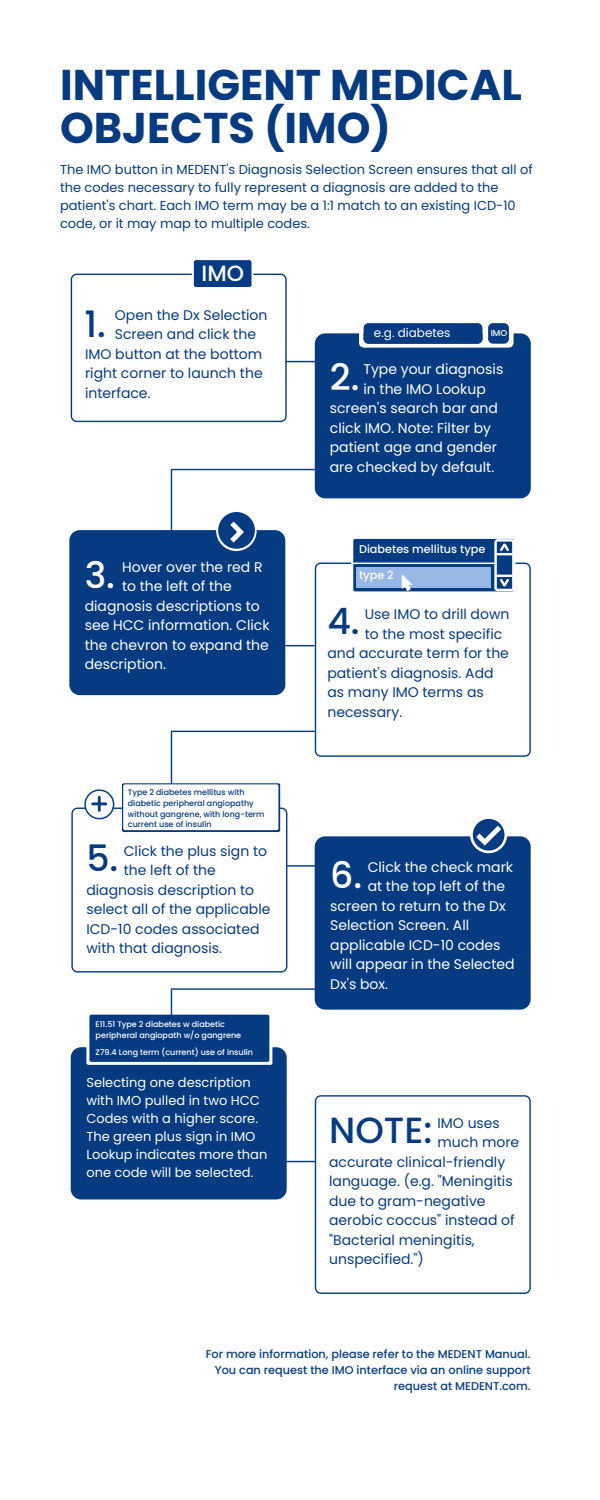
<style>
.page{position:relative;width:600px;height:1500px;background:#fff}
.page>*{position:absolute;margin:0;border:0;box-sizing:border-box;transform-origin:0 0}
.t1{font:700 43px/42.8px "Poppins";color:#063b82}
.t2{font:500 36.4px "Poppins";color:#063b82}
.t3{font:500 36.4px "Poppins";color:#fff}
.t4{font:500 22px "Poppins";color:#fff}
.t5{font:14px/19.5px "Poppins";color:#063b82}
.t6{font:14px/19.5px "Poppins";color:#fff}
.t7{font:13px/18px "Poppins";color:#063b82}
.t8{font:13px/18px "Poppins";color:#fff}
.t9{font:12px "Poppins";color:#fff}
.t10{font:500 11.3px/15.8px "Poppins";color:#063b82;text-align:right}
.t11{font:500 11.3px "Poppins";color:#fff}
.t12{font:500 11.2px "Poppins";color:#fff}
.t13{font:500 8.6px "Poppins";color:#fff}
.t14{font:500 8px/10.7px "Poppins";color:#063b82}
.t15{font:500 8px/10.9px "Poppins";color:#fff}
</style>
<div class="page">
<div style="left:315px;top:333px;width:216px;height:165px;background:#063b82;border-radius:10px"></div>
<div style="left:69px;top:530px;width:216px;height:165px;background:#063b82;border-radius:10px"></div>
<svg style="left:315px;top:563px;width:216px;height:194px"></svg>
<svg style="left:315px;top:1095px;width:216px;height:199px"></svg>
<svg style="left:171px;top:988px;width:144px;height:29px"></svg>
<div style="left:71px;top:1047px;width:216px;height:152px;background:#063b82;border-radius:10px"></div>
<div style="left:315px;top:836px;width:216px;height:174px;background:#063b82;border-radius:10px"></div>
<svg style="left:285px;top:645px;width:30px;height:1px"></svg>
<svg style="left:287px;top:1161px;width:28px;height:1px"></svg>
<svg style="left:171px;top:469px;width:144px;height:144px"></svg>
<svg style="left:351px;top:538px;width:165px;height:58px;background:#6085b6"></svg>
<svg style="left:71px;top:731px;width:244px;height:242px"></svg>
<svg style="left:470px;top:816px;width:37px;height:37px"></svg>
<svg style="left:473px;top:819px;width:31px;height:32px"></svg>
<svg style="left:71px;top:260px;width:443px;height:162px"></svg>
<svg style="left:122px;top:783px;width:158px;height:49px"></svg>
<div style="left:123px;top:784px;width:155px;height:46px;background:#fff;border-radius:2px"></div>
<div style="left:86px;top:1017px;width:186px;height:48px;background:#fff;border-radius:2px"></div>
<div style="left:89px;top:1015px;width:180px;height:47px;background:#063b82;border-radius:2px"></div>
<p class="t1" style="left:60px;top:64px;width:463px">INTELLIGENT MEDICAL<br>OBJECTS (IMO)</p>
<p class="t7" style="left:60px;top:160px;width:474px">The IMO button in MEDENT's Diagnosis Selection Screen ensures that all of the codes necessary to fully represent a diagnosis are added to the patient's chart. Each IMO term may be a 1:1 match to an existing ICD-10 code, or it may map to multiple codes.</p>
<p class="t4" style="left:202px;top:258px;width:44px">IMO</p>
<p class="t5" style="left:115px;top:305px;width:154px">Open the Dx Selection</p>
<p class="t5" style="left:115px;top:325px;width:143px">Screen and click the</p>
<p class="t5" style="left:85px;top:344px;width:179px;text-align:justify">IMO button at the bottom right corner to launch the interface.</p>
<p class="t2" style="left:84px;top:298px;width:23px">1.</p>
<p class="t3" style="left:85px;top:549px;width:32px">3.</p>
<p class="t6" style="left:122px;top:557px;width:142px">Hover over the red R</p>
<p class="t6" style="left:85px;top:577px;width:186px;text-indent:37px">to the left of the diagnosis descriptions to see HCC information. Click the chevron to expand the description.</p>
<p class="t14" style="left:128px;top:787px;width:138px">Type 2 diabetes mellitus with diabetic peripheral angiopathy without gangrene, with long-term current use of insulin</p>
<p class="t2" style="left:86px;top:832px;width:33px">5.</p>
<p class="t5" style="left:124px;top:841px;width:145px">Click the plus sign to</p>
<p class="t5" style="left:86px;top:861px;width:186px;text-indent:37px">the left of the diagnosis description to select all of the applicable<br>ICD-10 codes associated with that diagnosis.</p>
<p class="t15" style="left:96px;top:1019px;width:147px">E11.51 Type 2 diabetes w diabetic peripheral angiopath w/o gangrene</p>
<p class="t15" style="left:96px;top:1046px;width:159px">Z79.4 Long term (current) use of insulin</p>
<p class="t8" style="left:86px;top:1073px;width:182px">Selecting one description with IMO pulled in two HCC<br>Codes with a higher score.<br>The green plus sign in IMO<br>Lookup indicates more than one code will be selected.</p>
<p class="t9" style="left:374px;top:324px;width:78px">e.g. diabetes</p>
<p class="t13" style="left:491px;top:327px;width:18px">IMO</p>
<p class="t3" style="left:330px;top:352px;width:31px">2.</p>
<p class="t6" style="left:363px;top:360px;width:141px">Type your diagnosis</p>
<p class="t6" style="left:330px;top:379px;width:170px;text-indent:34px">in the IMO Lookup screen's search bar and click IMO. Note: Filter by patient age and gender are checked by default.</p>
<p class="t11" style="left:359px;top:541px;width:128px">Diabetes mellitus type</p>
<p class="t12" style="left:359px;top:568px;width:36px">type 2</p>
<p class="t2" style="left:327px;top:596px;width:34px">4.</p>
<p class="t5" style="left:365px;top:605px;width:146px">Use IMO to drill down</p>
<p class="t5" style="left:327px;top:624px;width:183px;text-indent:37px">to the most specific and accurate term for the patient's diagnosis. Add as many IMO terms as necessary.</p>
<p class="t3" style="left:330px;top:849px;width:34px">6.</p>
<p class="t6" style="left:368px;top:857px;width:147px">Click the check mark</p>
<p class="t6" style="left:330px;top:876px;width:186px;text-indent:37px">at the top left of the screen to return to the Dx<br>Selection Screen. All applicable ICD-10 codes will appear in the Selected<br>Dx's box.</p>
<p class="t2" style="left:329px;top:1105px;width:105px">NOTE:</p>
<p class="t5" style="left:437px;top:1113px;width:64px">IMO uses</p>
<p class="t5" style="left:329px;top:1133px;width:192px;text-indent:108px">much more accurate clinical-friendly language. (e.g. "Meningitis due to gram-negative aerobic coccus" instead of "Bacterial meningitis, unspecified.")</p>
<p class="t10" style="left:206px;top:1346px;width:326px">For more information, please refer to the MEDENT Manual.<br>You can request the IMO interface via an online support request at MEDENT.com.</p>
</div>
